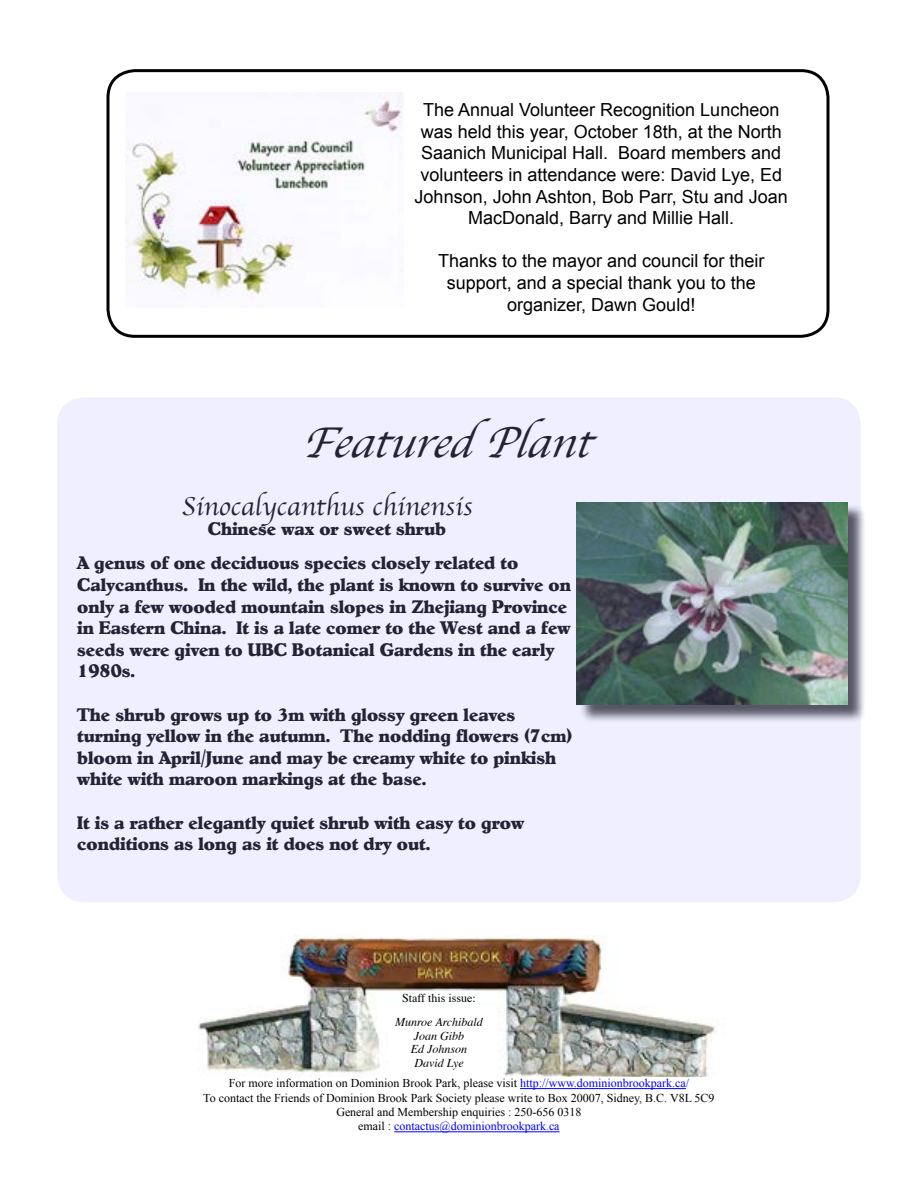
<style>
.page{position:relative;width:918px;height:1188px;background:#fff}
.page>*{position:absolute;margin:0;border:0;box-sizing:border-box;transform-origin:0 0}
.t1{font:italic 45px "Apple Chancery";color:#000}
.t2{font:27px "Apple Chancery";color:#000}
.t3{font:18px/21.6px "Old Century";color:#000}
.t4{font:18px/21.6px "Arial";color:#000;text-align:center}
.t5{font:12px/14.4px "Times New Roman";color:#000;text-align:center}
.t6{font:italic 12px/13.5px "Times";color:#000;text-align:center}
.t7{font:12px "Times";color:#000}
.s1{color:#00f}
</style>
<div class="page">
<div style="left:106px;top:69px;width:724px;height:269px;border:3px solid #000;border-radius:27px"></div>
<img style="left:198px;top:936px;width:518px;height:140px">
<hr style="left:520px;top:1088px;width:166px;height:1px;background:#00f">
<hr style="left:394px;top:1132px;width:166px;height:1px;background:#00f">
<img style="left:126px;top:92px;width:276px;height:204px">
<svg style="left:57px;top:397px;width:804px;height:505px;fill:#efefff"></svg>
<p class="t4" style="left:415px;top:99px;width:375px">The Annual Volunteer Recognition Luncheon was held this year, October 18th, at the North Saanich Municipal Hall. Board members and volunteers in attendance were: David Lye, Ed Johnson, John Ashton, Bob Parr, Stu and Joan MacDonald, Barry and Millie Hall.</p>
<p class="t4" style="left:438px;top:250px;width:328px">Thanks to the mayor and council for their support, and a special thank you to the organizer, Dawn Gould!</p>
<h1 class="t1" style="left:302px;top:407px;width:309px">FeaturedPlant</h1>
<h2 class="t2" style="left:181px;top:485px;width:292px">Sinocalycanthus chinensis</h2>
<p class="t3" style="left:77px;top:512px;width:443px;line-height:34.2px;text-indent:131px">Chinese wax or sweet shrub<br>A genus of one deciduous species closely related to</p>
<p class="t3" style="left:77px;top:574px;width:495px">Calycanthus. In the wild, the plant is known to survive on only a few wooded mountain slopes in Zhejiang Province in Eastern China. It is a late comer to the West and a few seeds were given to UBC Botanical Gardens in the early 1980s.</p>
<p class="t3" style="left:77px;top:704px;width:497px">The shrub grows up to 3m with glossy green leaves turning yellow in the autumn. The nodding flowers (7cm) bloom in April/June and may be creamy white to pinkish white with maroon markings at the base.</p>
<p class="t3" style="left:77px;top:812px;width:449px">It is a rather elegantly quiet shrub with easy to grow conditions as long as it does not dry out.</p>
<p class="t7" style="left:402px;top:987px;width:75px">Staff this issue:</p>
<p class="t6" style="left:395px;top:1015px;width:89px">Munroe Archibald<br>Joan Gibb<br>Ed Johnson<br>David Lye</p>
<p class="t5" style="left:203px;top:1076px;width:513px">For more information on Dominion Brook Park, please visit <span class="s1">http://www.dominionbrookpark.ca/<br></span>To contact the Friends of Dominion Brook Park Society please write to Box 20007, Sidney, B.C. V8L 5C9<br>General and Membership enquiries : 250-656 0318<br>email : <span class="s1">contactus@dominionbrookpark.ca</span></p>
</div>
